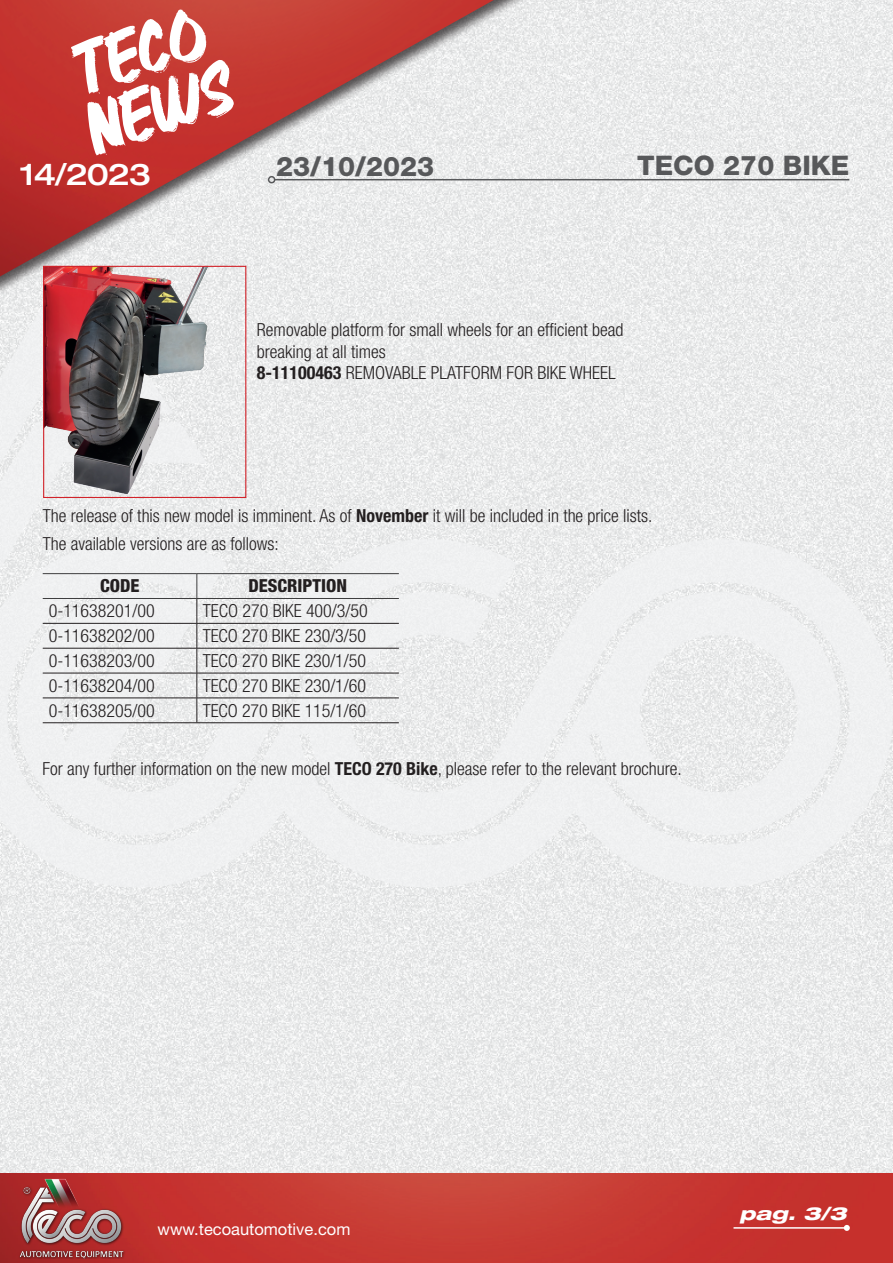
<style>
.page{position:relative;width:893px;height:1263px;background:#fff}
.page>*{position:absolute;margin:0;border:0;box-sizing:border-box;transform-origin:0 0}
.t1{font:500 expanded 30px "Helvetica Neue LT Std";letter-spacing:-.04em;color:#fff}
.t2{font:800 27px "Helvetica Neue LT Std";color:#57585a}
.t3{font:300 condensed 18px/21.6px "Helvetica Neue LT Std";color:#231f20}
.t4{font:800 condensed 18px "Helvetica Neue LT Std";color:#231f20}
.t5{font:italic 800 expanded 18px "Helvetica Neue LT Std";color:#fff;scale:1.09 1}
.t6{font:16.5px "Helvetica Neue LT Std";color:#fff}
.s1{font-weight:700}
</style>
<div class="page">
<img style="left:0;top:888px;width:893px;height:285px">
<img style="left:0;top:1173px;width:893px;height:90px">
<img style="left:18px;top:1176px;width:155px;height:83px">
<hr style="left:733px;top:1227px;width:114px;height:2px;background:#fff">
<svg style="left:844px;top:1225px;width:6px;height:6px"></svg>
<svg style="left:0;top:415px;width:893px;height:473px;fill:#eeeff0"></svg>
<div style="left:0;top:0;width:893px;height:415px;background:#231f20;opacity:.75"></div>
<img style="left:0;top:0;width:893px;height:401px">
<hr style="left:275px;top:179px;width:574px;height:1px;background:#57585a">
<div style="left:268px;top:176px;width:7px;height:7px;border:2px solid #57585a;border-radius:50%"></div>
<svg style="left:70px;top:9px;width:164px;height:146px"></svg>
<img style="left:45px;top:268px;width:199px;height:228px">
<div style="left:43px;top:266px;width:203px;height:232px;border:1px solid #d1232a"></div>
<hr style="left:43px;top:573px;width:154px;height:1px;background:#3e3e3f">
<hr style="left:197px;top:573px;width:202px;height:1px;background:#3e3e3f">
<hr style="left:43px;top:598px;width:154px;height:1px;background:#3e3e3f">
<hr style="left:197px;top:598px;width:202px;height:1px;background:#3e3e3f">
<hr style="left:43px;top:623px;width:154px;height:1px;background:#231f20">
<hr style="left:197px;top:623px;width:202px;height:1px;background:#231f20">
<hr style="left:43px;top:648px;width:154px;height:1px;background:#231f20">
<hr style="left:197px;top:648px;width:202px;height:1px;background:#231f20">
<hr style="left:43px;top:673px;width:154px;height:1px;background:#231f20">
<hr style="left:197px;top:673px;width:202px;height:1px;background:#231f20">
<hr style="left:43px;top:698px;width:154px;height:1px;background:#231f20">
<hr style="left:197px;top:698px;width:202px;height:1px;background:#231f20">
<svg style="left:197px;top:574px;width:1px;height:148px"></svg>
<hr style="left:43px;top:722px;width:154px;height:1px;background:#231f20">
<hr style="left:197px;top:722px;width:202px;height:1px;background:#231f20">
<h1 class="t1" style="left:20px;top:155px;width:132px">14/2023</h1>
<h2 class="t2" style="left:276px;top:150px;width:160px">23/10/2023</h2>
<h2 class="t2" style="left:637px;top:149px;width:214px">TECO 270 BIKE</h2>
<p class="t3" style="left:257px;top:319px;width:368px">Removable platform for small wheels for an efficient bead breaking at all times<br><span class="s1">8-11100463</span> REMOVABLE PLATFORM FOR BIKE WHEEL</p>
<p class="t3" style="left:43px;top:502px;width:611px;line-height:27.9px">The release of this new model is imminent. As of <span class="s1">November</span> it will be included in the price lists.<br>The available versions are as follows:</p>
<p class="t4" style="left:100px;top:575px;width:41px">CODE</p>
<p class="t4" style="left:249px;top:575px;width:100px">DESCRIPTION</p>
<p class="t3" style="left:49px;top:600px;width:108px">0-11638201/00</p>
<p class="t3" style="left:203px;top:600px;width:167px">TECO 270 BIKE 400/3/50</p>
<p class="t3" style="left:49px;top:625px;width:108px">0-11638202/00</p>
<p class="t3" style="left:203px;top:625px;width:165px">TECO 270 BIKE 230/3/50</p>
<p class="t3" style="left:49px;top:650px;width:108px">0-11638203/00</p>
<p class="t3" style="left:203px;top:650px;width:165px">TECO 270 BIKE 230/1/50</p>
<p class="t3" style="left:49px;top:675px;width:108px">0-11638204/00</p>
<p class="t3" style="left:203px;top:675px;width:165px">TECO 270 BIKE 230/1/60</p>
<p class="t3" style="left:49px;top:699px;width:108px">0-11638205/00</p>
<p class="t3" style="left:203px;top:699px;width:165px">TECO 270 BIKE 115/1/60</p>
<p class="t3" style="left:43px;top:757px;width:641px">For any further information on the new model <span class="s1">TECO 270 Bike</span>, please refer to the relevant brochure.</p>
<p class="t6" style="left:158px;top:1219px;width:194px">www.tecoautomotive.com</p>
<p class="t5" style="left:740px;top:1202px;width:100px">pag. 3/3</p>
</div>
